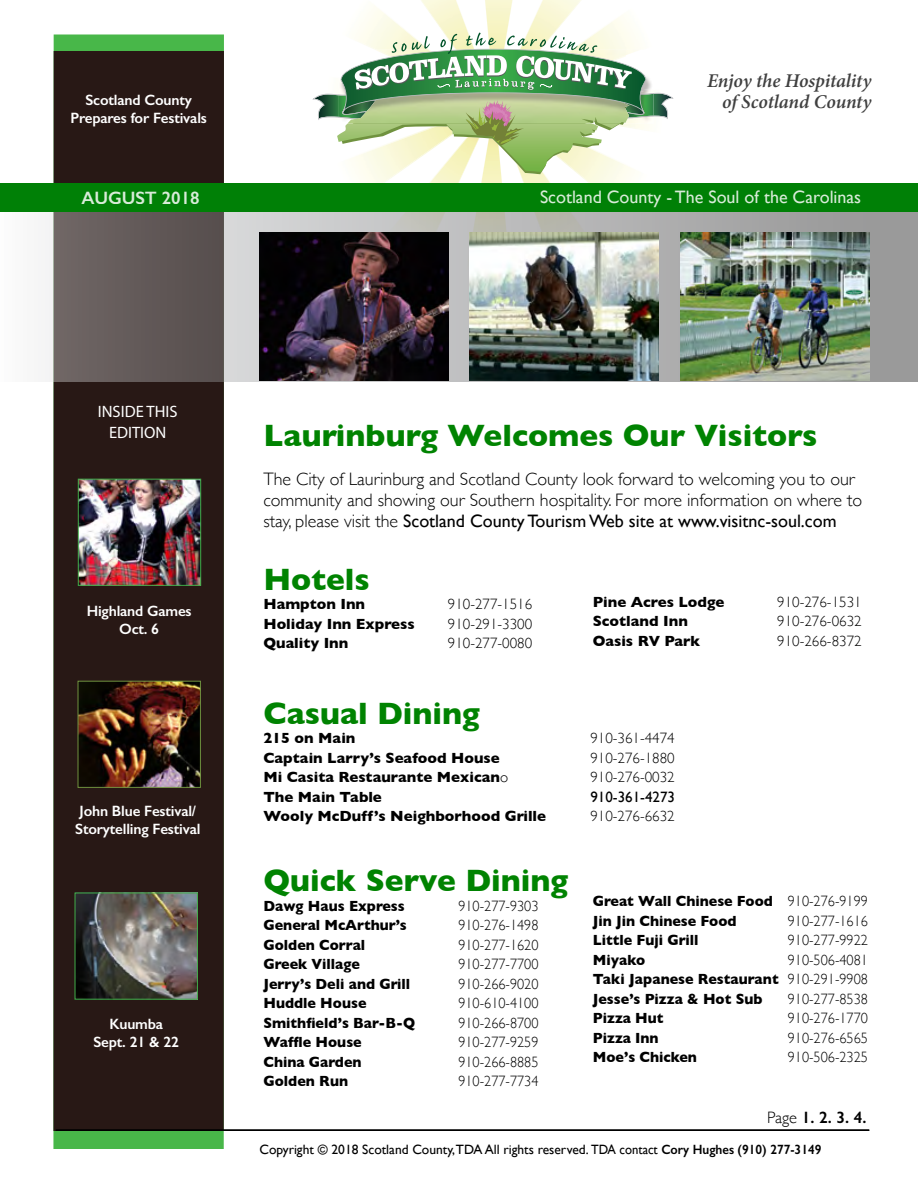
<style>
.page{position:relative;width:918px;height:1188px;background:#fff}
.page>*{position:absolute;margin:0;border:0;box-sizing:border-box;transform-origin:0 0}
.t1{font:700 31.5px "Gill Sans";color:#008301}
.t2{font:italic 600 19.5px/21px "Minion Pro";letter-spacing:-.01em;color:#404040;text-align:right}
.t3{font:300 18px/21px "Gill Sans";color:#000}
.t4{font:18px "Gill Sans";color:#fff}
.t5{font:600 18px "Gill Sans";color:#fff}
.t6{font:16.5px/21px "Myriad Pro";color:#fff;text-align:center}
.t7{font:600 16.5px "Gill Sans";color:#000}
.t8{font:700 15px/19.5px "Gill Sans";color:#000;scale:.95 1}
.t9{font:300 15px "Gill Sans";color:#000;scale:.95 1}
.t10{font:700 15px "Gill Sans";color:#000}
.t11{font:300 15px "Gill Sans";color:#000}
.t12{font:600 15px/18px "Gill Sans";letter-spacing:-.01em;color:#fff;text-align:center}
.t13{font:15px "Gill Sans";color:#000}
.t14{font:13.5px "Gill Sans";color:#000}
.s1{font-weight:400}
.s2{font-weight:300}
.s3{font-weight:600}
</style>
<div class="page">
<div style="left:53px;top:34px;width:171px;height:1115px;background:#48b749"></div>
<div style="left:53px;top:51px;width:171px;height:1080px;background:#281815"></div>
<img style="left:77px;top:895px;width:119px;height:102px">
<div style="left:75px;top:893px;width:123px;height:106px;border:1px solid #41ad49"></div>
<img style="left:80px;top:481px;width:119px;height:103px">
<div style="left:78px;top:479px;width:123px;height:107px;border:1px solid #41ad49"></div>
<img style="left:80px;top:683px;width:119px;height:103px">
<div style="left:78px;top:681px;width:123px;height:107px;border:1px solid #70923f"></div>
<img style="left:357px;top:0;width:276px;height:183px">
<svg style="left:312px;top:33px;width:362px;height:141px"></svg>
<svg style="left:0;top:211px;width:918px;height:171px;background:#999895"></svg>
<img style="left:260px;top:233px;width:189px;height:147px">
<img style="left:470px;top:233px;width:189px;height:147px">
<img style="left:680px;top:233px;width:189px;height:147px">
<hr style="left:56px;top:1130px;width:813px;height:1px;background:#000">
<div style="left:0;top:183px;width:918px;height:28px;background:#008006"></div>
<p class="t12" style="left:70px;top:91px;width:138px">Scotland County<br>Prepares for Festivals</p>
<h2 class="t2" style="left:707px;top:70px;width:166px">Enjoy the Hospitality of Scotland County</h2>
<p class="t5" style="left:81px;top:187px;width:120px">AUGUST 2018</p>
<p class="t4" style="left:540px;top:186px;width:323px">Scotland County - The Soul of the Carolinas</p>
<p class="t6" style="left:98px;top:401px;width:81px">INSIDE THIS<br>EDITION</p>
<p class="t12" style="left:87px;top:602px;width:106px">Highland Games<br>Oct. 6</p>
<p class="t12" style="left:75px;top:802px;width:127px;text-align:left">John Blue Festival/<br>Storytelling Festival</p>
<p class="t12" style="left:93px;top:1015px;width:87px">Kuumba<br>Sept. 21 &amp; 22</p>
<h1 class="t1" style="left:263px;top:410px;width:555px">Laurinburg Welcomes Our Visitors</h1>
<p class="t3" style="left:263px;top:468px;width:600px">The City of Laurinburg and Scotland County look forward to welcoming you to our community and showing our Southern hospitality. For more information on where to stay, please visit the <span class="s1">Scotland County Tourism Web site at www.visitnc-soul.com</span></p>
<h1 class="t1" style="left:263px;top:554px;width:108px">Hotels</h1>
<p class="t10" style="left:263px;top:592px;width:103px">Hampton Inn</p>
<p class="t11" style="left:448px;top:592px;width:86px">910-277-1516</p>
<p class="t10" style="left:263px;top:612px;width:153px">Holiday Inn Express</p>
<p class="t11" style="left:448px;top:612px;width:86px">910-291-3300</p>
<p class="t10" style="left:263px;top:631px;width:87px">Quality Inn</p>
<p class="t11" style="left:448px;top:631px;width:86px">910-277-0080</p>
<p class="t10" style="left:593px;top:590px;width:133px">Pine Acres Lodge</p>
<p class="t11" style="left:777px;top:590px;width:86px">910-276-1531</p>
<p class="t10" style="left:593px;top:609px;width:97px">Scotland Inn</p>
<p class="t11" style="left:777px;top:609px;width:86px">910-276-0632</p>
<p class="t10" style="left:593px;top:629px;width:109px">Oasis RV Park</p>
<p class="t11" style="left:777px;top:629px;width:86px">910-266-8372</p>
<h1 class="t1" style="left:263px;top:688px;width:218px">Casual Dining</h1>
<p class="t10" style="left:263px;top:726px;width:94px">215 on Main</p>
<p class="t11" style="left:590px;top:726px;width:86px">910-361-4474</p>
<p class="t10" style="left:263px;top:746px;width:238px">Captain Larry’s Seafood House</p>
<p class="t11" style="left:590px;top:746px;width:86px">910-276-1880</p>
<p class="t10" style="left:263px;top:765px;width:246px">Mi Casita Restaurante Mexican<span class="s2">o</span></p>
<p class="t11" style="left:590px;top:765px;width:86px">910-276-0032</p>
<p class="t10" style="left:263px;top:785px;width:120px">The Main Table</p>
<p class="t13" style="left:590px;top:788px;width:86px">910-361-4273</p>
<p class="t10" style="left:263px;top:804px;width:284px">Wooly McDuff’s Neighborhood Grille</p>
<p class="t11" style="left:590px;top:804px;width:86px">910-276-6632</p>
<h1 class="t1" style="left:263px;top:856px;width:306px">Quick Serve Dining</h1>
<p class="t8" style="left:263px;top:896px;width:150px">Dawg Haus Express</p>
<p class="t9" style="left:458px;top:894px;width:86px">910-277-9303</p>
<p class="t8" style="left:263px;top:915px;width:153px">General McArthur’s</p>
<p class="t9" style="left:458px;top:914px;width:86px">910-276-1498</p>
<p class="t8" style="left:263px;top:935px;width:109px">Golden Corral</p>
<p class="t9" style="left:458px;top:933px;width:86px">910-277-1620</p>
<p class="t8" style="left:263px;top:954px;width:103px">Greek Village</p>
<p class="t9" style="left:458px;top:953px;width:86px">910-277-7700</p>
<p class="t8" style="left:263px;top:974px;width:156px">Jerry’s Deli and Grill</p>
<p class="t9" style="left:458px;top:972px;width:86px">910-266-9020</p>
<p class="t8" style="left:263px;top:993px;width:110px">Huddle House</p>
<p class="t9" style="left:458px;top:992px;width:86px">910-610-4100</p>
<p class="t8" style="left:263px;top:1013px;width:161px">Smithfield’s Bar-B-Q</p>
<p class="t9" style="left:458px;top:1011px;width:86px">910-266-8700</p>
<p class="t8" style="left:263px;top:1032px;width:105px">Waffle House</p>
<p class="t9" style="left:458px;top:1031px;width:86px">910-277-9259</p>
<p class="t8" style="left:263px;top:1052px;width:105px">China Garden</p>
<p class="t9" style="left:458px;top:1050px;width:86px">910-266-8885</p>
<p class="t8" style="left:263px;top:1071px;width:91px">Golden Run</p>
<p class="t9" style="left:458px;top:1070px;width:86px">910-277-7734</p>
<p class="t8" style="left:593px;top:891px;width:291px">Great Wall Chinese Food <span class="s2">910-276-9199<br></span>Jin Jin Chinese Food</p>
<p class="t9" style="left:788px;top:909px;width:86px">910-277-1616</p>
<p class="t8" style="left:593px;top:930px;width:113px">Little Fuji Grill</p>
<p class="t9" style="left:788px;top:929px;width:86px">910-277-9922</p>
<p class="t8" style="left:593px;top:950px;width:57px">Miyako</p>
<p class="t8" style="left:593px;top:950px;width:291px;text-align:justify;text-indent:195px"><span class="s2">910-506-4081<br></span>Taki Japanese Restaurant <span class="s2">910-291-9908<br></span>Jesse’s Pizza &amp; Hot Sub</p>
<p class="t9" style="left:788px;top:987px;width:86px">910-277-8538</p>
<p class="t8" style="left:593px;top:1008px;width:76px">Pizza Hut</p>
<p class="t9" style="left:788px;top:1007px;width:86px">910-276-1770</p>
<p class="t8" style="left:593px;top:1028px;width:71px">Pizza Inn</p>
<p class="t9" style="left:788px;top:1026px;width:86px">910-276-6565</p>
<p class="t8" style="left:593px;top:1047px;width:111px">Moe’s Chicken</p>
<p class="t9" style="left:788px;top:1046px;width:86px">910-506-2325</p>
<p class="t7" style="left:767px;top:1108px;width:101px"><span class="s2">Page</span> 1. 2. 3. 4.</p>
<p class="t14" style="left:260px;top:1142px;width:563px">Copyright © 2018 Scotland County,TDA All rights reserved. TDA contact <span class="s3">Cory Hughes (910) 277-3149</span></p>
</div>
